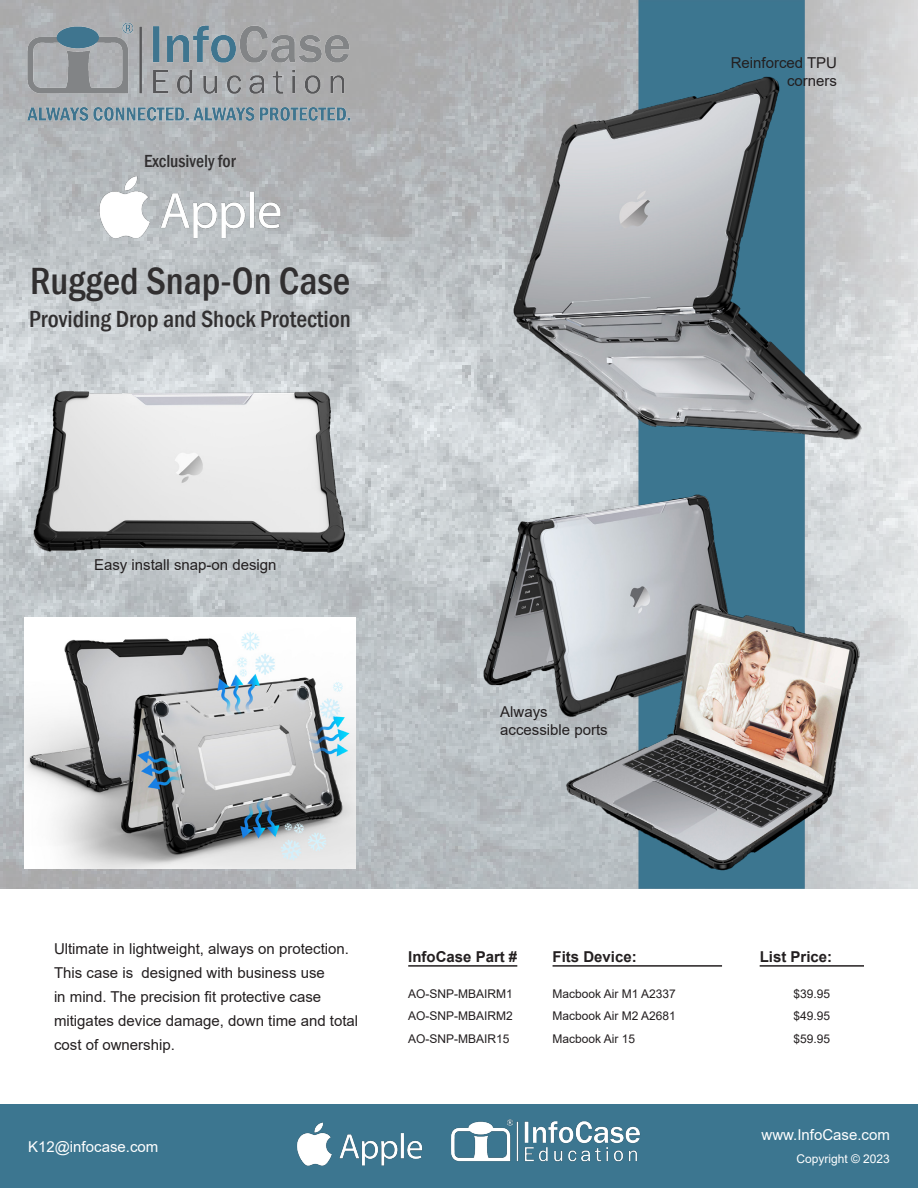
<style>
.page{position:relative;width:918px;height:1188px;background:#fff}
.page>*{position:absolute;margin:0;border:0;box-sizing:border-box;transform-origin:0 0}
.t1{font:500 condensed 39px "Franklin Gothic";color:#312f30}
.t2{font:500 condensed 24px "Franklin Gothic";color:#312f30}
.t3{font:500 condensed 18px "Franklin Gothic";color:#312f30}
.t4{font:15px/24px "Arial";color:#231f20}
.List_Header{font:700 15px "Arial";color:#231f20}
.Footer_Right{font:15px "Arial";color:#fff}
.t5{font:12px "Arial";color:#231f20}
.Footer_Right-2{font:12px "Arial";color:#fff}
</style>
<div class="page">
<img style="left:0;top:0;width:918px;height:889px">
<div style="left:0;top:1105px;width:918px;height:83px;background:#3c7690"></div>
<img style="left:451px;top:1119px;width:189px;height:43px">
<div style="left:639px;top:1px;width:165px;height:887px;background:#3c7690"></div>
<img style="left:484px;top:54px;width:407px;height:407px">
<hr style="left:408px;top:965px;width:109px;height:2px;background:#231f20">
<hr style="left:760px;top:965px;width:104px;height:2px;background:#231f20">
<hr style="left:553px;top:965px;width:169px;height:2px;background:#231f20">
<img style="left:89px;top:167px;width:202px;height:78px">
<img style="left:297px;top:1122px;width:126px;height:44px">
<img style="left:28px;top:18px;width:324px;height:109px">
<img style="left:466px;top:478px;width:414px;height:411px">
<img style="left:11px;top:292px;width:358px;height:359px">
<img style="left:25px;top:618px;width:330px;height:250px">
<p class="t3" style="left:144px;top:149px;width:93px">Exclusively for</p>
<p class="t1" style="left:30px;top:256px;width:321px">Rugged Snap-On Case</p>
<p class="t2" style="left:29px;top:304px;width:323px">Providing Drop and Shock Protection</p>
<p class="t4" style="left:731px;top:54px;width:108px;line-height:18px;text-align:right">Reinforced TPU corners</p>
<p class="t4" style="left:94px;top:553px;width:184px">Easy install snap-on design</p>
<p class="t4" style="left:500px;top:703px;width:109px;line-height:18px">Always accessible ports</p>
<p class="t4" style="left:54px;top:937px;width:306px">Ultimate in lightweight, always on protection.<br>This case is designed with business use<br>in mind. The precision fit protective case mitigates device damage, down time and total cost of ownership.</p>
<p class="List_Header" style="left:408px;top:946px;width:111px">InfoCase Part #</p>
<p class="t5" style="left:408px;top:985px;width:106px">AO-SNP-MBAIRM1</p>
<p class="t5" style="left:408px;top:1008px;width:106px">AO-SNP-MBAIRM2</p>
<p class="t5" style="left:408px;top:1030px;width:103px">AO-SNP-MBAIR15</p>
<p class="Footer_Right" style="left:28px;top:1136px;width:132px">K12@infocase.com</p>
<p class="List_Header" style="left:553px;top:946px;width:86px">Fits Device:</p>
<p class="t5" style="left:553px;top:985px;width:125px">Macbook Air M1 A2337</p>
<p class="t5" style="left:553px;top:1008px;width:125px">Macbook Air M2 A2681</p>
<p class="t5" style="left:553px;top:1030px;width:84px">Macbook Air 15</p>
<p class="List_Header" style="left:760px;top:946px;width:74px">List Price:</p>
<p class="t5" style="left:793px;top:985px;width:38px">$39.95</p>
<p class="t5" style="left:793px;top:1008px;width:38px">$49.95</p>
<p class="t5" style="left:793px;top:1030px;width:38px">$59.95</p>
<p class="Footer_Right" style="left:762px;top:1125px;width:130px">www.InfoCase.com</p>
<p class="Footer_Right-2" style="left:796px;top:1150px;width:95px">Copyright © 2023</p>
</div>
